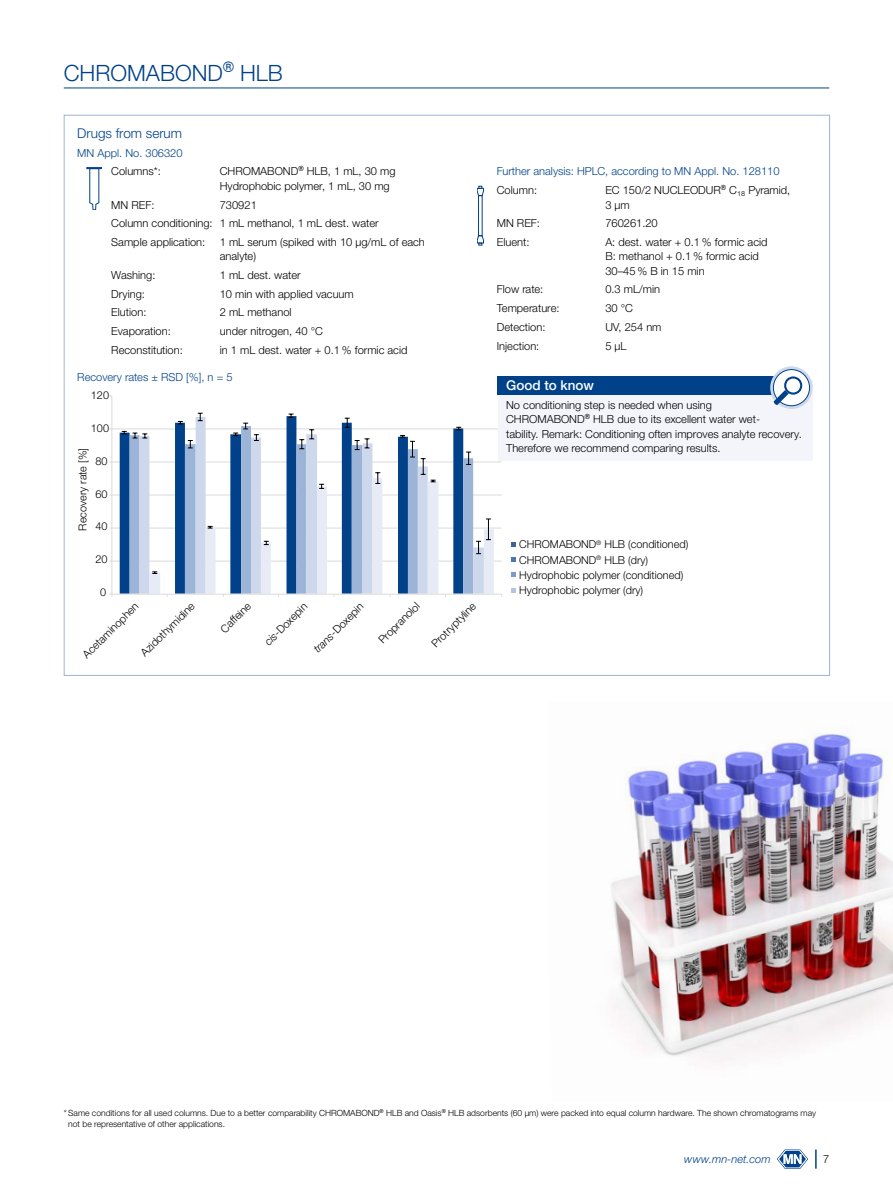
<style>
.page{position:relative;width:893px;height:1191px;background:#fff}
.page>*{position:absolute;margin:0;border:0;box-sizing:border-box;transform-origin:0 0}
.t1{font:300 22.5px "Helvetica Neue LTW1 G";color:#004189}
.t2{font:300 13.5px "Helvetica Neue LTW1 G";color:#004189}
.t3{font:500 13.5px "Helvetica Neue LTW1 G";color:#fff}
.t4{font:300 11.1px/14.4px "Helvetica Neue LTW1 G";color:#000}
.t5{font:300 11.1px "Helvetica Neue LTW1 G";color:#004189}
.t6{font:italic 300 11.1px "Helvetica Neue LTW1 G";color:#004189}
.t7{font:300 10.95px/15.3px "Helvetica Neue LTW1 G";color:#000}
.t8{font:300 8.55px/11.1px "Helvetica Neue LTW1 G";color:#000}
.s1{font-style:italic}
</style>
<div class="page">
<hr style="left:64px;top:88px;width:765px;height:1px;background:#004189">
<svg style="left:815px;top:1149px;width:2px;height:19px"></svg>
<svg style="left:777px;top:1149px;width:31px;height:19px"></svg>
<img style="left:611px;top:733px;width:282px;height:329px">
<hr style="left:112px;top:429px;width:390px;height:1px;background:#dadada">
<hr style="left:112px;top:462px;width:390px;height:1px;background:#dadada">
<hr style="left:112px;top:495px;width:390px;height:1px;background:#dadada">
<hr style="left:112px;top:528px;width:390px;height:1px;background:#dadada">
<hr style="left:112px;top:561px;width:390px;height:1px;background:#dadada">
<hr style="left:112px;top:396px;width:1px;height:198px;background:#dadada">
<hr style="left:112px;top:594px;width:390px;height:1px;background:#dadada">
<svg style="left:122px;top:413px;width:372px;height:183px"></svg>
<svg style="left:511px;top:542px;width:4px;height:4px"></svg>
<svg style="left:511px;top:557px;width:4px;height:4px"></svg>
<svg style="left:511px;top:573px;width:4px;height:4px"></svg>
<svg style="left:511px;top:588px;width:4px;height:4px"></svg>
<div style="left:498px;top:380px;width:314px;height:80px;background:#f3f5fa"></div>
<div style="left:498px;top:376px;width:310px;height:18px;background:#004189"></div>
<svg style="left:770px;top:366px;width:43px;height:43px"></svg>
<svg style="left:773px;top:369px;width:36px;height:37px"></svg>
<div style="left:773px;top:369px;width:37px;height:37px;border:1px solid #004189;border-radius:50%"></div>
<svg style="left:773px;top:376px;width:30px;height:29px"></svg>
<svg style="left:87px;top:167px;width:15px;height:43px"></svg>
<div style="left:478px;top:195px;width:4px;height:41px;border:1px solid #004189"></div>
<svg style="left:477px;top:235px;width:7px;height:10px"></svg>
<svg style="left:477px;top:186px;width:7px;height:10px"></svg>
<h1 class="t1" style="left:64px;top:59px;width:221px">CHROMABOND<sup>®</sup> HLB</h1>
<p class="t2" style="left:77px;top:125px;width:106px">Drugs from serum</p>
<p class="t5" style="left:77px;top:146px;width:107px">MN Appl. No. 306320</p>
<p class="t4" style="left:111px;top:164px;width:51px">Columns*:</p>
<p class="t4" style="left:220px;top:164px;width:177px">CHROMABOND<sup>®</sup> HLB, 1 mL, 30 mg<br>Hydrophobic polymer, 1 mL, 30 mg</p>
<p class="t4" style="left:111px;top:197px;width:45px">MN REF:</p>
<p class="t4" style="left:111px;top:195px;width:269px;line-height:18.8px;text-indent:108px">730921<br>Column conditioning: 1 mL methanol, 1 mL dest. water<br>Sample application:</p>
<p class="t4" style="left:220px;top:235px;width:207px">1 mL serum (spiked with 10 µg/mL of each analyte)</p>
<p class="t4" style="left:111px;top:268px;width:46px">Washing:</p>
<p class="t4" style="left:220px;top:268px;width:82px">1 mL dest. water</p>
<p class="t4" style="left:111px;top:286px;width:35px">Drying:</p>
<p class="t4" style="left:220px;top:286px;width:136px">10 min with applied vacuum</p>
<p class="t4" style="left:111px;top:305px;width:37px">Elution:</p>
<p class="t4" style="left:220px;top:305px;width:73px">2 mL methanol</p>
<p class="t4" style="left:111px;top:324px;width:61px">Evaporation:</p>
<p class="t4" style="left:220px;top:324px;width:105px">under nitrogen, 40 °C</p>
<p class="t4" style="left:111px;top:342px;width:73px">Reconstitution:</p>
<p class="t4" style="left:220px;top:342px;width:189px">in 1 mL dest. water + 0.1 % formic acid</p>
<p class="t5" style="left:77px;top:370px;width:157px">Recovery rates ± RSD [%], n = 5</p>
<p class="t7" style="left:91px;top:387px;width:20px">120</p>
<p class="t7" style="left:91px;top:420px;width:20px">100</p>
<p class="t7" style="left:75px;top:530px;width:84px;rotate:-90deg">Recovery rate [%]</p>
<p class="t7" style="left:96px;top:453px;width:14px">80</p>
<p class="t7" style="left:96px;top:486px;width:14px">60</p>
<p class="t7" style="left:96px;top:519px;width:14px">40</p>
<p class="t7" style="left:96px;top:552px;width:14px">20</p>
<p class="t7" style="left:100px;top:585px;width:8px">0</p>
<p class="t7" style="left:79px;top:651px;width:75px;rotate:-45deg">Acetam inophen</p>
<p class="t7" style="left:137px;top:649px;width:73px;rotate:-45deg">Azidothym idine</p>
<p class="t7" style="left:217px;top:625px;width:39px;rotate:-45deg">Ca eine</p>
<p class="t7" style="left:261px;top:638px;width:57px;rotate:-45deg"><span class="s1">cis</span>-Doxepin</p>
<p class="t7" style="left:310px;top:645px;width:67px;rotate:-45deg"><span class="s1">trans</span>-Doxepin</p>
<p class="t7" style="left:375px;top:636px;width:58px;rotate:-45deg">Propranolol</p>
<p class="t7" style="left:428px;top:639px;width:59px;rotate:-45deg">Protryptyline</p>
<p class="t5" style="left:497px;top:165px;width:284px">Further analysis: HPLC, according to MN Appl. No. 128110</p>
<p class="t4" style="left:497px;top:183px;width:42px">Column:</p>
<p class="t4" style="left:605px;top:183px;width:186px">EC 150/2 NUCLEODUR<sup>®</sup> C₁₈ Pyramid,<br>3 µm</p>
<p class="t4" style="left:497px;top:216px;width:45px">MN REF:</p>
<p class="t4" style="left:605px;top:216px;width:54px">760261.20</p>
<p class="t4" style="left:497px;top:235px;width:34px">Eluent:</p>
<p class="t4" style="left:605px;top:235px;width:164px">A: dest. water + 0.1 % formic acid<br>B: methanol + 0.1 % formic acid<br>30–45 % B in 15 min</p>
<p class="t4" style="left:497px;top:282px;width:48px">Flow rate:</p>
<p class="t4" style="left:605px;top:282px;width:56px">0.3 mL/min</p>
<p class="t4" style="left:497px;top:301px;width:64px">Temperature:</p>
<p class="t4" style="left:605px;top:301px;width:29px">30 °C</p>
<p class="t4" style="left:497px;top:320px;width:50px">Detection:</p>
<p class="t4" style="left:605px;top:320px;width:58px">UV, 254 nm</p>
<p class="t4" style="left:497px;top:338px;width:44px">Injection:</p>
<p class="t4" style="left:605px;top:338px;width:23px">5 µL</p>
<p class="t3" style="left:506px;top:377px;width:89px">Good to know</p>
<p class="t4" style="left:506px;top:397px;width:297px">No conditioning step is needed when using<br>CHROMABOND<sup>®</sup> HLB due to its excellent water wet-<br>tability. Remark: Conditioning often improves analyte recovery.<br>Therefore we recommend comparing results.</p>
<p class="t7" style="left:519px;top:537px;width:171px">CHROMABOND<sup>®</sup> HLB (conditioned)<br>CHROMABOND<sup>®</sup> HLB (dry)<br>Hydrophobic polymer (conditioned)<br>Hydrophobic polymer (dry)</p>
<p class="t8" style="left:68px;top:1107px;width:749px;text-indent:-4px">* Same conditions for all used columns. Due to a better comparability CHROMABOND<sup>®</sup> HLB and Oasis<sup>®</sup> HLB adsorbents (60 µm) were packed into equal column hardware. The shown chromatograms may not be representative of other applications.</p>
<p class="t6" style="left:684px;top:1152px;width:88px">www.mn-net.com</p>
<p class="t4" style="left:823px;top:1151px;width:8px">7</p>
</div>
